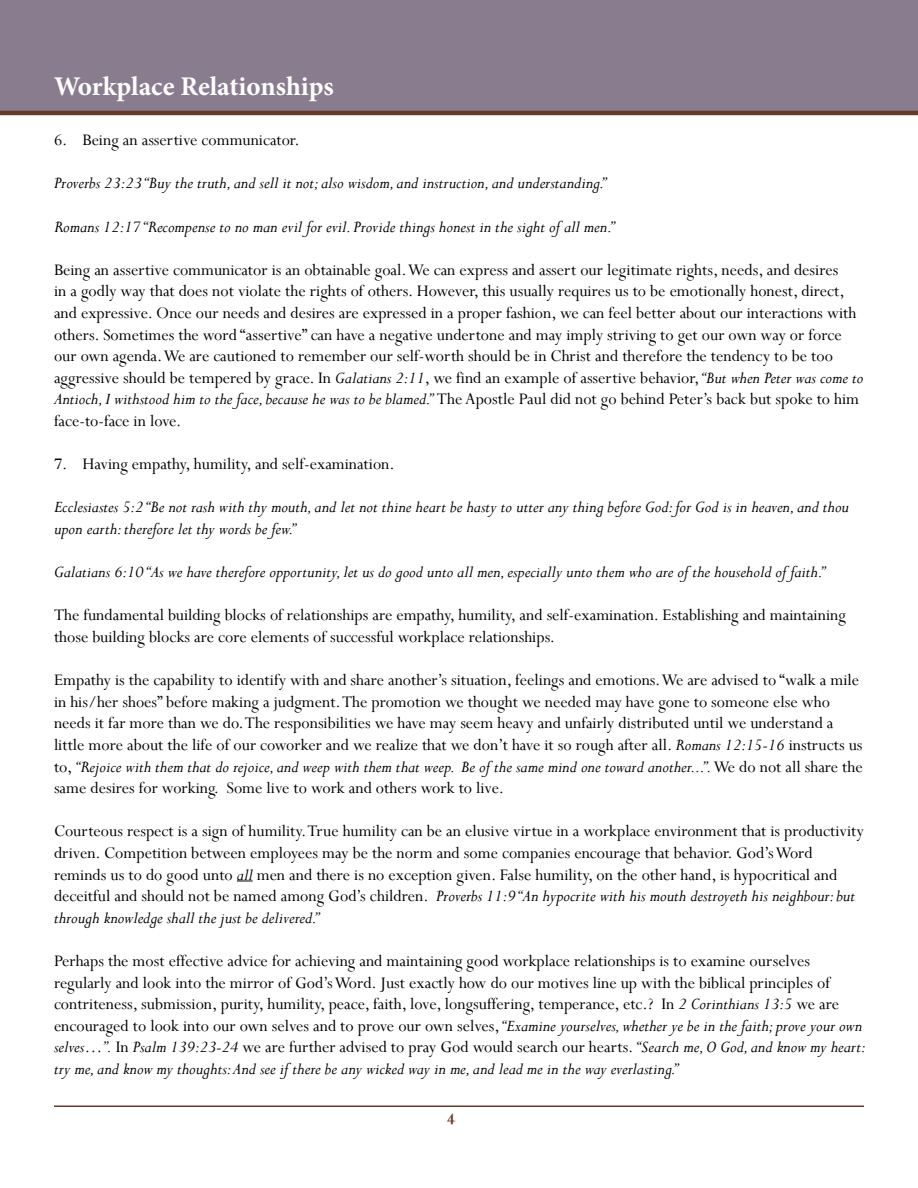
<style>
.page{position:relative;width:918px;height:1188px;background:#fff}
.page>*{position:absolute;margin:0;border:0;box-sizing:border-box;transform-origin:0 0}
.t1{font:700 27px "Minion Pro";letter-spacing:-.005em;color:#fff}
.t2{font:18px/21.6px "Perpetua";color:#000}
.t3{font:italic 18px/21.6px "Perpetua";color:#000}
.t4{font:700 18px "Perpetua";color:#663a2a}
.s1{font-style:italic}
</style>
<div class="page">
<div style="left:0;top:0;width:918px;height:113px;background:#8a7c8f"></div>
<hr style="left:54px;top:1106px;width:810px;height:1px;background:#663a2a">
<hr style="left:0;top:111px;width:918px;height:4px;background:#663a2a">
<svg style="left:237px;top:881px;width:16px;height:1px"></svg>
<h1 class="t1" style="left:54px;top:68px;width:281px">Workplace Relationships</h1>
<p class="t2" style="left:54px;top:129px;width:247px">6. Being an assertive communicator.</p>
<p class="t3" style="left:54px;top:172px;width:554px">Proverbs 23:23 “Buy the truth, and sell it not; also wisdom, and instruction, and understanding.”</p>
<p class="t3" style="left:54px;top:215px;width:562px">Romans 12:17 “Recompense to no man evil for evil. Provide things honest in the sight of all men.”</p>
<p class="t2" style="left:54px;top:258px;width:811px">Being an assertive communicator is an obtainable goal. We can express and assert our legitimate rights, needs, and desires<br>in a godly way that does not violate the rights of others. However, this usually requires us to be emotionally honest, direct, and expressive. Once our needs and desires are expressed in a proper fashion, we can feel better about our interactions with others. Sometimes the word “assertive” can have a negative undertone and may imply striving to get our own way or force our own agenda. We are cautioned to remember our self-worth should be in Christ and therefore the tendency to be too aggressive should be tempered by grace. In <span class="s1">Galatians 2:11</span>, we find an example of assertive behavior, <span class="s1">“But when Peter was come to Antioch, I withstood him to the face, because he was to be blamed.”</span> The Apostle Paul did not go behind Peter’s back but spoke to him face-to-face in love.</p>
<p class="t2" style="left:54px;top:453px;width:342px">7. Having empathy, humility, and self-examination.</p>
<p class="t3" style="left:54px;top:496px;width:797px">Ecclesiastes 5:2 “Be not rash with thy mouth, and let not thine heart be hasty to utter any thing before God: for God is in heaven, and thou upon earth: therefore let thy words be few.”</p>
<p class="t3" style="left:54px;top:561px;width:772px">Galatians 6:10 “As we have therefore opportunity, let us do good unto all men, especially unto them who are of the household of faith.”</p>
<p class="t2" style="left:54px;top:604px;width:793px">The fundamental building blocks of relationships are empathy, humility, and self-examination. Establishing and maintaining those building blocks are core elements of successful workplace relationships.</p>
<p class="t2" style="left:54px;top:669px;width:810px">Empathy is the capability to identify with and share another’s situation, feelings and emotions. We are advised to “walk a mile in his/her shoes” before making a judgment. The promotion we thought we needed may have gone to someone else who needs it far more than we do. The responsibilities we have may seem heavy and unfairly distributed until we understand a little more about the life of our coworker and we realize that we don’t have it so rough after all. <span class="s1">Romans 12:15-16</span> instructs us to, <span class="s1">“Rejoice with them that do rejoice, and weep with them that weep. Be of the same mind one toward another...”.</span> We do not all share the same desires for working. Some live to work and others work to live.</p>
<p class="t2" style="left:54px;top:820px;width:811px">Courteous respect is a sign of humility. True humility can be an elusive virtue in a workplace environment that is productivity driven. Competition between employees may be the norm and some companies encourage that behavior. God’s Word reminds us to do good unto <span class="s1">all</span> men and there is no exception given. False humility, on the other hand, is hypocritical and deceitful and should not be named among God’s children. <span class="s1">Proverbs 11:9 “An hypocrite with his mouth destroyeth his neighbour: but through knowledge shall the just be delivered.”</span></p>
<p class="t2" style="left:54px;top:950px;width:813px">Perhaps the most effective advice for achieving and maintaining good workplace relationships is to examine ourselves regularly and look into the mirror of God’s Word. Just exactly how do our motives line up with the biblical principles of contriteness, submission, purity, humility, peace, faith, love, longsuffering, temperance, etc.? In <span class="s1">2 Corinthians 13:5</span> we are encouraged to look into our own selves and to prove our own selves, <span class="s1">“Examine yourselves, whether ye be in the faith; prove your own selves…”.</span> In <span class="s1">Psalm 139:23-24</span> we are further advised to pray God would search our hearts. <span class="s1">“Search me, O God, and know my heart: try me, and know my thoughts: And see if there be any wicked way in me, and lead me in the way everlasting.”</span></p>
<p class="t4" style="left:447px;top:1108px;width:10px">4</p>
</div>
